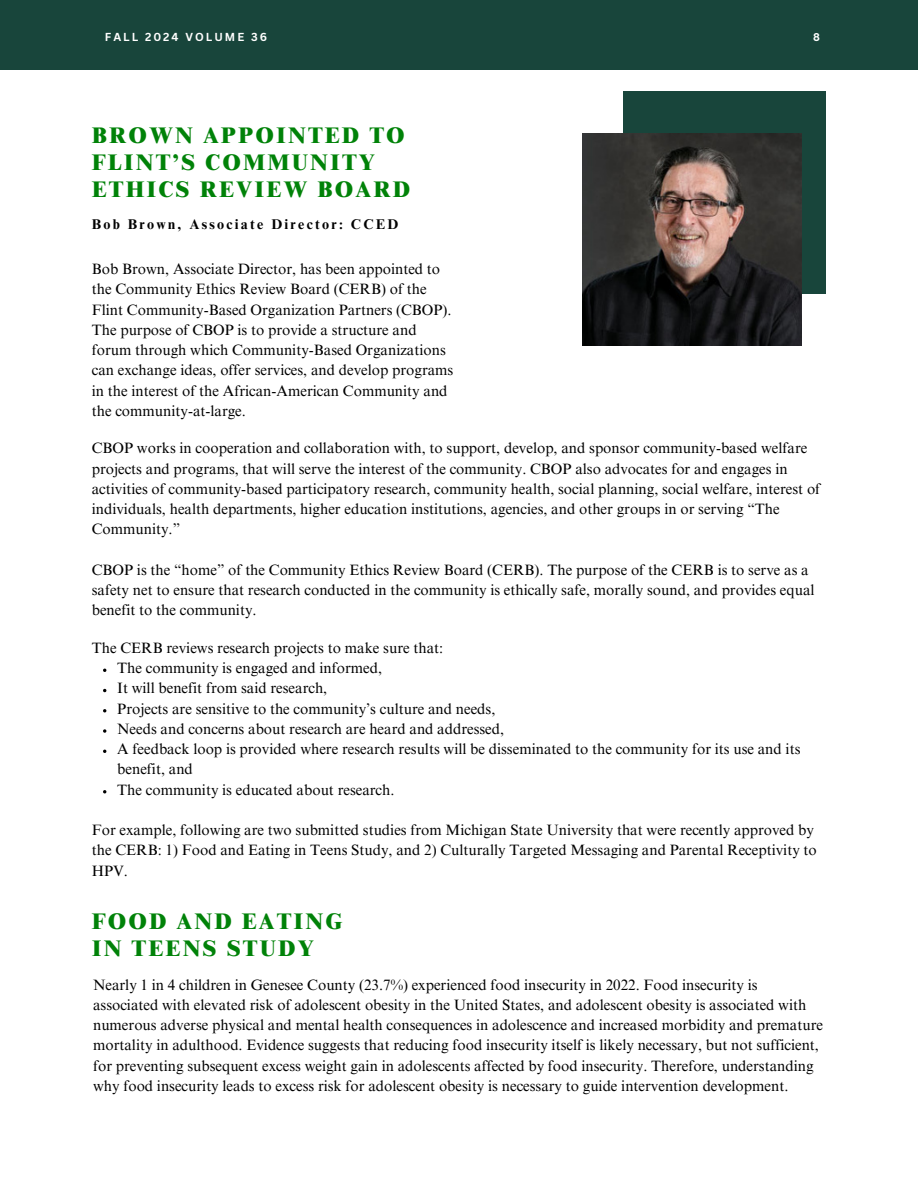
<style>
.page{position:relative;width:918px;height:1188px;background:#fff}
.page>*{position:absolute;margin:0;border:0;box-sizing:border-box;transform-origin:0 0}
.t1{font:800 22.5px/27px "Times NRMT Pro";letter-spacing:.09em;color:#008208}
.t2{font:15px/20.2px "Times NRMT Pro";color:#000}
.t3{font:700 14.1px "Times NRMT Pro";letter-spacing:.16em;color:#000}
.t4{font:700 11.25px "Canva Sans";letter-spacing:.18em;color:#fff}
.t5{font:700 11.25px "Raleway";color:#fff}
</style>
<div class="page">
<div style="left:0;top:0;width:918px;height:70px;background:#18453b"></div>
<div style="left:624px;top:92px;width:202px;height:202px;background:#18453b"></div>
<img style="left:582px;top:133px;width:219px;height:213px">
<svg style="left:103px;top:729px;width:3px;height:4px"></svg>
<h2 class="t4" style="left:105px;top:29px;width:164px">FALL 2024 VOLUME 36</h2>
<h3 class="t5" style="left:813px;top:31px;width:8px">8</h3>
<p class="t1" style="left:92px;top:125px;width:320px">BROWN APPOINTED TO<br>FLINT’S COMMUNITY<br>ETHICS REVIEW BOARD</p>
<p class="t3" style="left:92px;top:219px;width:308px">Bob Brown, Associate Director: CCED</p>
<h1 class="t2" style="left:92px;top:261px;width:363px">Bob Brown, Associate Director, has been appointed to the Community Ethics Review Board (CERB) of the Flint Community-Based Organization Partners (CBOP).<br>The purpose of CBOP is to provide a structure and forum through which Community-Based Organizations can exchange ideas, offer services, and develop programs in the interest of the African-American Community and the community-at-large.</h1>
<p class="t2" style="left:92px;top:440px;width:730px">CBOP works in cooperation and collaboration with, to support, develop, and sponsor community-based welfare projects and programs, that will serve the interest of the community. CBOP also advocates for and engages in activities of community-based participatory research, community health, social planning, social welfare, interest of individuals, health departments, higher education institutions, agencies, and other groups in or serving “The Community.”</p>
<h3 class="t2" style="left:92px;top:561px;width:724px">CBOP is the “home” of the Community Ethics Review Board (CERB). The purpose of the CERB is to serve as a safety net to ensure that research conducted in the community is ethically safe, morally sound, and provides equal benefit to the community.</h3>
<h3 class="t2" style="left:92px;top:639px;width:353px">The CERB reviews research projects to make sure that:</h3>
<h3 class="t2" style="left:117px;top:660px;width:266px">The community is engaged and informed,</h3>
<p class="t2" style="left:117px;top:680px;width:212px">It will benefit from said research,</p>
<p class="t2" style="left:117px;top:700px;width:380px">Projects are sensitive to the community’s culture and needs,</p>
<p class="t2" style="left:117px;top:720px;width:388px">Needs and concerns about research are heard and addressed,</p>
<p class="t2" style="left:117px;top:741px;width:685px">A feedback loop is provided where research results will be disseminated to the community for its use and its benefit, and</p>
<p class="t2" style="left:117px;top:781px;width:279px">The community is educated about research.</p>
<p class="t2" style="left:92px;top:822px;width:727px">For example, following are two submitted studies from Michigan State University that were recently approved by the CERB: 1) Food and Eating in Teens Study, and 2) Culturally Targeted Messaging and Parental Receptivity to<br>HPV.</p>
<h3 class="t1" style="left:92px;top:910px;width:252px">FOOD AND EATING<br>IN TEENS STUDY</h3>
<h1 class="t2" style="left:93px;top:976px;width:731px">Nearly 1 in 4 children in Genesee County (23.7%) experienced food insecurity in 2022. Food insecurity is associated with elevated risk of adolescent obesity in the United States, and adolescent obesity is associated with numerous adverse physical and mental health consequences in adolescence and increased morbidity and premature mortality in adulthood. Evidence suggests that reducing food insecurity itself is likely necessary, but not sufficient, for preventing subsequent excess weight gain in adolescents affected by food insecurity. Therefore, understanding why food insecurity leads to excess risk for adolescent obesity is necessary to guide intervention development.</h1>
</div>
